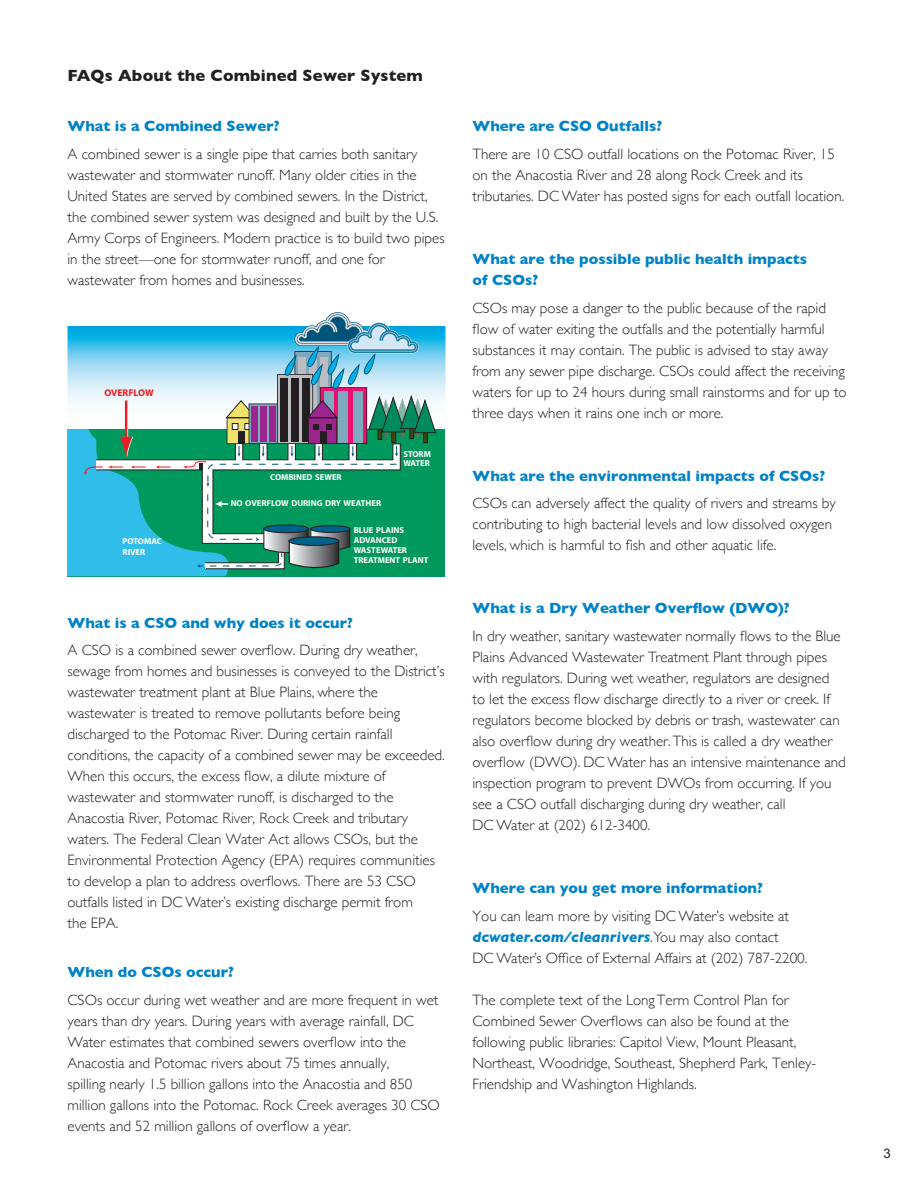
<style>
.page{position:relative;width:918px;height:1188px;background:#fff}
.page>*{position:absolute;margin:0;border:0;box-sizing:border-box;transform-origin:0 0}
.t1{font:700 16.5px "Gill Sans";letter-spacing:.01em;color:#231f20}
.t2{font:300 15px/21px "Gill Sans";color:#231f20}
.t3{font:700 15px/21px "Gill Sans";color:#0082c8}
.t4{font:13.2px "Arial";color:#231f20}
.t5{font:700 9.75px "Myriad";color:#ee1d23}
.t6{font:700 8.55px/9.9px "Myriad";color:#fff}
.s1{font-weight:700;font-style:italic;color:#0082c8}
</style>
<div class="page">
<svg style="left:68px;top:312px;width:377px;height:265px;background:#5cb1ab"></svg>
<p class="t1" style="left:68px;top:62px;width:357px">FAQs About the Combined Sewer System</p>
<p class="t3" style="left:68px;top:115px;width:214px">What is a Combined Sewer?</p>
<p class="t2" style="left:68px;top:143px;width:379px">A combined sewer is a single pipe that carries both sanitary wastewater and stormwater runoff. Many older cities in the United States are served by combined sewers. In the District, the combined sewer system was designed and built by the U.S.<br>Army Corps of Engineers. Modern practice is to build two pipes in the street—one for stormwater runoff, and one for wastewater from homes and businesses.</p>
<p class="t5" style="left:104px;top:388px;width:51px">OVERFLOW</p>
<p class="t6" style="left:123px;top:536px;width:41px;line-height:10.6px">POTOMAC<br>RIVER</p>
<p class="t6" style="left:270px;top:473px;width:73px">COMBINED SEWER</p>
<p class="t6" style="left:403px;top:449px;width:29px">STORM<br>WATER</p>
<p class="t6" style="left:231px;top:499px;width:152px">NO OVERFLOW DURING DRY WEATHER</p>
<p class="t6" style="left:354px;top:526px;width:76px">BLUE PLAINS<br>ADVANCED<br>WASTEWATER<br>TREATMENT PLANT</p>
<p class="t3" style="left:68px;top:612px;width:287px">What is a CSO and why does it occur?</p>
<p class="t2" style="left:68px;top:639px;width:379px">A CSO is a combined sewer overflow. During dry weather, sewage from homes and businesses is conveyed to the District’s wastewater treatment plant at Blue Plains, where the wastewater is treated to remove pollutants before being discharged to the Potomac River. During certain rainfall conditions, the capacity of a combined sewer may be exceeded.<br>When this occurs, the excess flow, a dilute mixture of wastewater and stormwater runoff, is discharged to the Anacostia River, Potomac River, Rock Creek and tributary waters. The Federal Clean Water Act allows CSOs, but the Environmental Protection Agency (EPA) requires communities to develop a plan to address overflows. There are 53 CSO outfalls listed in DC Water’s existing discharge permit from<br>the EPA.</p>
<p class="t3" style="left:68px;top:961px;width:168px">When do CSOs occur?</p>
<p class="t2" style="left:68px;top:989px;width:374px">CSOs occur during wet weather and are more frequent in wet years than dry years. During years with average rainfall, DC Water estimates that combined sewers overflow into the Anacostia and Potomac rivers about 75 times annually,<br>spilling nearly 1.5 billion gallons into the Anacostia and 850 million gallons into the Potomac. Rock Creek averages 30 CSO events and 52 million gallons of overflow a year.</p>
<p class="t3" style="left:472px;top:115px;width:191px">Where are CSO Outfalls?</p>
<p class="t2" style="left:472px;top:143px;width:373px">There are 10 CSO outfall locations on the Potomac River, 15 on the Anacostia River and 28 along Rock Creek and its tributaries. DC Water has posted signs for each outfall location.</p>
<p class="t3" style="left:472px;top:248px;width:336px">What are the possible public health impacts of CSOs?</p>
<p class="t2" style="left:472px;top:297px;width:376px">CSOs may pose a danger to the public because of the rapid flow of water exiting the outfalls and the potentially harmful substances it may contain. The public is advised to stay away from any sewer pipe discharge. CSOs could affect the receiving waters for up to 24 hours during small rainstorms and for up to three days when it rains one inch or more.</p>
<p class="t3" style="left:472px;top:465px;width:354px">What are the environmental impacts of CSOs?</p>
<p class="t2" style="left:472px;top:492px;width:365px">CSOs can adversely affect the quality of rivers and streams by contributing to high bacterial levels and low dissolved oxygen levels, which is harmful to fish and other aquatic life.</p>
<p class="t3" style="left:472px;top:597px;width:319px">What is a Dry Weather Overflow (DWO)?</p>
<p class="t2" style="left:472px;top:625px;width:375px">In dry weather, sanitary wastewater normally flows to the Blue Plains Advanced Wastewater Treatment Plant through pipes with regulators. During wet weather, regulators are designed<br>to let the excess flow discharge directly to a river or creek. If regulators become blocked by debris or trash, wastewater can also overflow during dry weather. This is called a dry weather overflow (DWO). DC Water has an intensive maintenance and inspection program to prevent DWOs from occurring. If you see a CSO outfall discharging during dry weather, call<br>DC Water at (202) 612-3400.</p>
<p class="t3" style="left:472px;top:877px;width:292px">Where can you get more information?</p>
<p class="t2" style="left:472px;top:905px;width:336px">You can learn more by visiting DC Water’s website at <span class="s1">dcwater.com/cleanrivers</span>.You may also contact<br>DC Water’s Office of External Affairs at (202) 787-2200.</p>
<p class="t2" style="left:472px;top:989px;width:345px">The complete text of the Long Term Control Plan for Combined Sewer Overflows can also be found at the following public libraries: Capitol View, Mount Pleasant, Northeast, Woodridge, Southeast, Shepherd Park, Tenley-Friendship and Washington Highlands.</p>
<p class="t4" style="left:884px;top:1145px;width:9px">3</p>
</div>
